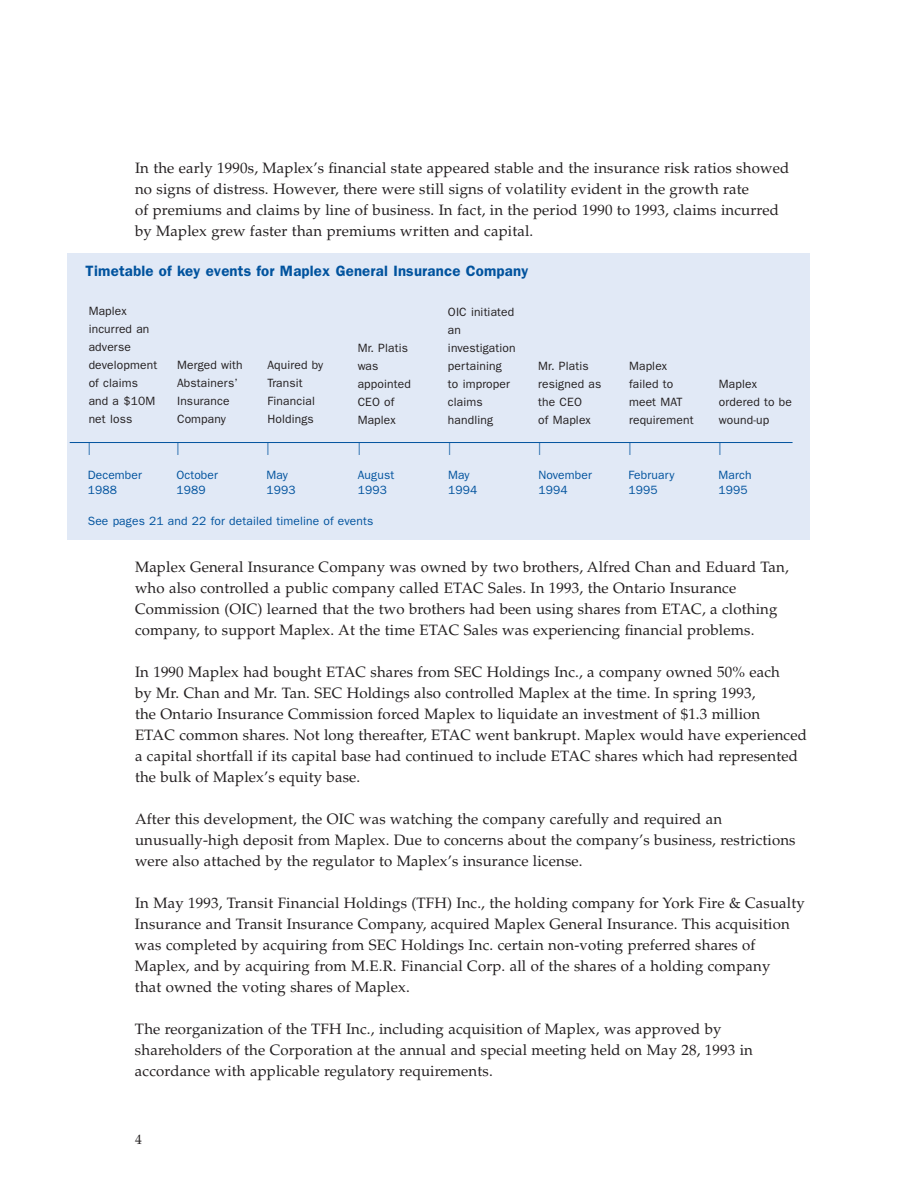
<style>
.page{position:relative;width:918px;height:1188px;background:#fff}
.page>*{position:absolute;margin:0;border:0;box-sizing:border-box;transform-origin:0 0}
.t1{font:15px/21px "Palatino";letter-spacing:.01em;color:#231f20}
.t2{font:600 15px "Franklin Gothic";letter-spacing:.01em;color:#01539e}
.t3{font:13.5px "Palatino";color:#231f20}
.t4{font:12px/18px "Franklin Gothic";letter-spacing:.01em;color:#231f20}
.t5{font:12px "Franklin Gothic";letter-spacing:.01em;color:#01539e}
</style>
<div class="page">
<div style="left:68px;top:254px;width:742px;height:286px;background:#e1e9f6"></div>
<hr style="left:70px;top:442px;width:723px;height:1px;background:#01539e">
<p class="t1" style="left:135px;top:159px;width:656px">In the early 1990s, Maplex’s financial state appeared stable and the insurance risk ratios showed no signs of distress. However, there were still signs of volatility evident in the growth rate<br>of premiums and claims by line of business. In fact, in the period 1990 to 1993, claims incurred by Maplex grew faster than premiums written and capital.</p>
<p class="t2" style="left:86px;top:266px;width:444px">Timetable of key events for Maplex General Insurance Company</p>
<p class="t4" style="left:89px;top:303px;width:70px">Maplex incurred an adverse development of claims and a $10M net loss</p>
<p class="t4" style="left:177px;top:357px;width:67px">Merged with<br>Abstainers’<br>Insurance<br>Company</p>
<p class="t4" style="left:267px;top:357px;width:57px">Aquired by<br>Transit<br>Financial<br>Holdings</p>
<p class="t4" style="left:358px;top:340px;width:55px">Mr. Platis was appointed<br>CEO of<br>Maplex</p>
<p class="t4" style="left:448px;top:304px;width:69px">OIC initiated an investigation pertaining<br>to improper claims handling</p>
<p class="t4" style="left:538px;top:358px;width:64px">Mr. Platis resigned as the CEO<br>of Maplex</p>
<p class="t4" style="left:629px;top:358px;width:66px">Maplex failed to meet MAT requirement</p>
<p class="t4" style="left:719px;top:376px;width:75px">Maplex ordered to be wound-up</p>
<p class="t5" style="left:88px;top:444px;width:5px">|</p>
<p class="t5" style="left:176px;top:444px;width:5px">|</p>
<p class="t5" style="left:266px;top:444px;width:5px">|</p>
<p class="t5" style="left:358px;top:444px;width:5px">|</p>
<p class="t5" style="left:448px;top:444px;width:5px">|</p>
<p class="t5" style="left:538px;top:444px;width:5px">|</p>
<p class="t5" style="left:628px;top:444px;width:5px">|</p>
<p class="t5" style="left:718px;top:444px;width:5px">|</p>
<p class="t5" style="left:88px;top:471px;width:56px">December</p>
<p class="t5" style="left:176px;top:471px;width:43px">October</p>
<p class="t5" style="left:267px;top:471px;width:23px">May</p>
<p class="t5" style="left:358px;top:471px;width:38px">August</p>
<p class="t5" style="left:448px;top:471px;width:23px">May</p>
<p class="t5" style="left:538px;top:471px;width:55px">November</p>
<p class="t5" style="left:628px;top:471px;width:48px">February</p>
<p class="t5" style="left:719px;top:471px;width:34px">March</p>
<p class="t5" style="left:88px;top:486px;width:31px">1988</p>
<p class="t5" style="left:176px;top:486px;width:31px">1989</p>
<p class="t5" style="left:266px;top:486px;width:31px">1993</p>
<p class="t5" style="left:358px;top:486px;width:31px">1993</p>
<p class="t5" style="left:448px;top:486px;width:31px">1994</p>
<p class="t5" style="left:538px;top:486px;width:31px">1994</p>
<p class="t5" style="left:628px;top:486px;width:31px">1995</p>
<p class="t5" style="left:719px;top:486px;width:31px">1995</p>
<p class="t5" style="left:88px;top:517px;width:287px">See pages 21 and 22 for detailed timeline of events</p>
<p class="t1" style="left:135px;top:558px;width:655px">Maplex General Insurance Company was owned by two brothers, Alfred Chan and Eduard Tan, who also controlled a public company called ETAC Sales. In 1993, the Ontario Insurance Commission (OIC) learned that the two brothers had been using shares from ETAC, a clothing company, to support Maplex. At the time ETAC Sales was experiencing financial problems.</p>
<p class="t1" style="left:135px;top:663px;width:673px">In 1990 Maplex had bought ETAC shares from SEC Holdings Inc., a company owned 50% each<br>by Mr. Chan and Mr. Tan. SEC Holdings also controlled Maplex at the time. In spring 1993,<br>the Ontario Insurance Commission forced Maplex to liquidate an investment of $1.3 million<br>ETAC common shares. Not long thereafter, ETAC went bankrupt. Maplex would have experienced a capital shortfall if its capital base had continued to include ETAC shares which had represented the bulk of Maplex’s equity base.</p>
<p class="t1" style="left:135px;top:810px;width:662px">After this development, the OIC was watching the company carefully and required an unusually-high deposit from Maplex. Due to concerns about the company’s business, restrictions were also attached by the regulator to Maplex’s insurance license.</p>
<p class="t1" style="left:135px;top:894px;width:671px">In May 1993, Transit Financial Holdings (TFH) Inc., the holding company for York Fire &amp; Casualty Insurance and Transit Insurance Company, acquired Maplex General Insurance. This acquisition was completed by acquiring from SEC Holdings Inc. certain non-voting preferred shares of Maplex, and by acquiring from M.E.R. Financial Corp. all of the shares of a holding company<br>that owned the voting shares of Maplex.</p>
<p class="t1" style="left:135px;top:1020px;width:620px">The reorganization of the TFH Inc., including acquisition of Maplex, was approved by shareholders of the Corporation at the annual and special meeting held on May 28, 1993 in accordance with applicable regulatory requirements.</p>
<p class="t3" style="left:135px;top:1134px;width:8px">4</p>
</div>
